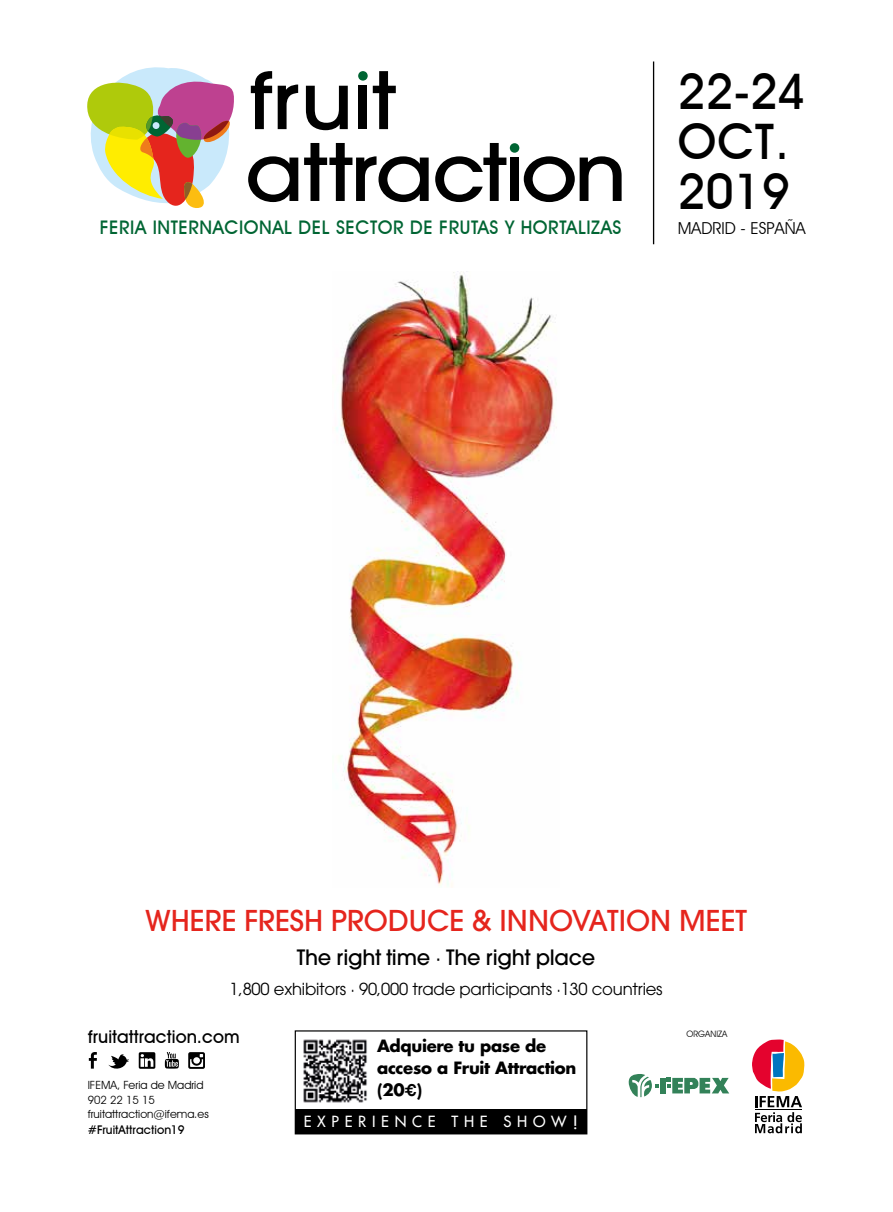
<style>
.page{position:relative;width:893px;height:1212px;background:#fff}
.page>*{position:absolute;margin:0;border:0;box-sizing:border-box;transform-origin:0 0}
.t1{font:500 49.05px/49.7px "Avant Garde IT Cby BT";color:#000}
.t2{font:500 28.5px "Avant Garde";color:#e5251d}
.t3{font:500 21px "Avant Garde";letter-spacing:-.015em;color:#000}
.t4{font:500 18.75px "Avant Garde IT Cby BT";letter-spacing:.03em;color:#006533}
.t5{font:500 18px "Avant Garde IT Cby BT";letter-spacing:.005em;color:#000}
.t6{font:16.5px "Avant Garde";letter-spacing:-.015em;color:#000}
.t7{font:700 16.5px/22px "Futura";letter-spacing:-.02em;color:#000}
.t8{font:16.5px "Avant Garde IT Cby BT";color:#000}
.t9{font:15px "Futura";letter-spacing:.38em;color:#fff}
.t10{font:500 12px "Avant Garde IT Cby BT";letter-spacing:.005em;color:#000}
.t11{font:11.25px/14.4px "Avant Garde IT Cby BT";color:#000}
.t12{font:8.85px "Avant Garde IT Cby BT";color:#000}
.s1{font-family:"Helvetica"}
.s2{font-size:18px}
</style>
<div class="page">
<img style="left:303px;top:1039px;width:64px;height:64px">
<img style="left:336px;top:271px;width:221px;height:615px">
<hr style="left:653px;top:61px;width:1px;height:183px;background:#000">
<svg style="left:87px;top:67px;width:147px;height:141px"></svg>
<svg style="left:251px;top:71px;width:21px;height:58px"></svg>
<svg style="left:278px;top:85px;width:20px;height:44px"></svg>
<svg style="left:306px;top:86px;width:42px;height:44px"></svg>
<svg style="left:358px;top:71px;width:38px;height:58px"></svg>
<svg style="left:248px;top:156px;width:50px;height:46px"></svg>
<svg style="left:304px;top:143px;width:125px;height:59px"></svg>
<svg style="left:435px;top:143px;width:187px;height:59px"></svg>
<svg style="left:628px;top:1074px;width:102px;height:24px"></svg>
<svg style="left:752px;top:1039px;width:52px;height:94px"></svg>
<svg style="left:89px;top:1052px;width:8px;height:16px"></svg>
<svg style="left:108px;top:1054px;width:21px;height:15px"></svg>
<svg style="left:139px;top:1052px;width:16px;height:17px"></svg>
<svg style="left:165px;top:1052px;width:14px;height:16px"></svg>
<svg style="left:188px;top:1052px;width:17px;height:17px"></svg>
<div style="left:295px;top:1109px;width:292px;height:25px;background:#000"></div>
<div style="left:295px;top:1030px;width:292px;height:104px;border:1px solid #000"></div>
<h3 class="t4" style="left:100px;top:216px;width:523px">FERIA INTERNACIONAL DEL SECTOR DE FRUTAS Y HORTALIZAS</h3>
<h1 class="t1" style="left:678px;top:66px;width:129px">22-24<br>OCT.<br>2019</h1>
<h3 class="t8" style="left:678px;top:218px;width:129px">MADRID - ESPAÑA</h3>
<h2 class="t2" style="left:145px;top:903px;width:604px">WHERE FRESH PRODUCE &amp; INNOVATION MEET</h2>
<h3 class="t3" style="left:297px;top:944px;width:300px">The right time · The right place</h3>
<h3 class="t6" style="left:229px;top:979px;width:435px">1,800 exhibitors · 90,000 trade participants ·130 countries</h3>
<h3 class="t5" style="left:88px;top:1025px;width:153px">fruitattraction.com</h3>
<p class="t11" style="left:88px;top:1078px;width:123px">IFEMA, Feria de Madrid<br>902 22 15 15 fruitattraction@ifema.es</p>
<p class="t10" style="left:88px;top:1123px;width:98px">#FruitAttraction19</p>
<h3 class="t7" style="left:377px;top:1034px;width:201px">Adquiere tu pase de acceso a Fruit Attraction (20<span class="s1">€</span>)</h3>
<h3 class="t9" style="left:304px;top:1112px;width:276px">EXPERIENCE THE SHOW<span class="s2">!</span></h3>
<p class="t12" style="left:686px;top:1028px;width:42px">ORGANIZA</p>
</div>
